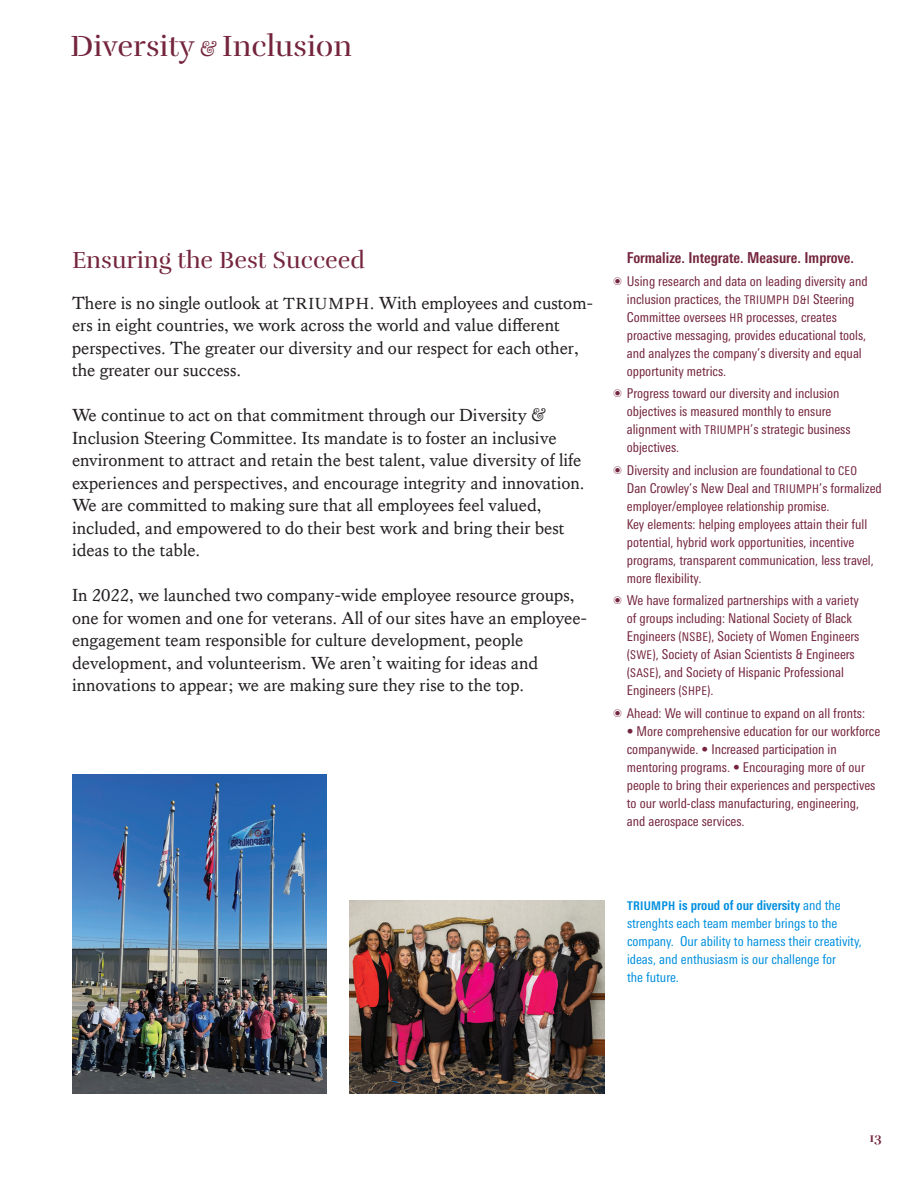
<style>
.page{position:relative;width:918px;height:1188px;background:#fff}
.page>*{position:absolute;margin:0;border:0;box-sizing:border-box;transform-origin:0 0}
.Headline{font:30px "Rufina Stencil Regular";color:#74253d}
.Subhead-1{font:24px "Rufina Stencil Regular";color:#74253d}
.Text-2{font:18px/22.5px "Kings Caslon";color:#231f20}
.Bullet_Subhead{font:700 condensed 15px "Univers Next Pro";color:#74253d}
.Bullets{font:condensed 13.5px/18px "Univers Next Pro";color:#74253d}
.Photo_caption{font:condensed 13.5px/18px "Univers Next Pro";color:#008fde}
.t1{font:13.5px "Rufina Stencil Bold";color:#74253d}
.s1{font-family:"Kings Caslon";font-size:21px}
.s2{font-size:16.5px}
.s3{font-family:"Carta Std";font-stretch:normal;font-size:12px}
.s4{font-size:12px}
.s5{font-weight:700;font-size:12px}
.s6{font-weight:700}
</style>
<div class="page">
<img style="left:350px;top:900px;width:254px;height:193px">
<img style="left:72px;top:774px;width:255px;height:320px">
<p class="Headline" style="left:71px;top:28px;width:283px">Diversity <span class="s1">&amp;</span> Inclusion</p>
<p class="Subhead-1" style="left:72px;top:245px;width:294px">Ensuring the Best Succeed</p>
<p class="Text-2" style="left:72px;top:291px;width:523px">There is no single outlook at <span class="s2">TRIUMPH</span>. With employees and custom&shy;ers in eight countries, we work across the world and value different perspectives. The greater our diversity and our respect for each other, the greater our success.</p>
<p class="Text-2" style="left:72px;top:404px;width:514px">We continue to act on that commitment through our Diversity &amp; Inclusion Steering Committee. Its mandate is to foster an inclusive environment to attract and retain the best talent, value diversity of life experiences and perspectives, and encourage integrity and innovation.<br>We are committed to making sure that all employees feel valued, included, and empowered to do their best work and bring their best ideas to the table.</p>
<p class="Text-2" style="left:72px;top:584px;width:517px">In 2022, we launched two company-wide employee resource groups, one for women and one for veterans. All of our sites have an employee&shy;engagement team responsible for culture development, people development, and volunteerism. We aren’t waiting for ideas and innovations to appear; we are making sure they rise to the top.</p>
<p class="Bullet_Subhead" style="left:627px;top:249px;width:229px">Formalize. Integrate. Measure. Improve.</p>
<p class="Bullets" style="left:627px;top:272px;width:242px;text-indent:-14px"><span class="s3">◉</span> Using research and data on leading diversity and inclusion practices, the <span class="s4">TRIUMPH D&amp;I</span> Steering Committee oversees <span class="s4">HR</span> processes, creates proactive messaging, provides educational tools, and analyzes the company’s diversity and equal opportunity metrics.</p>
<p class="Bullets" style="left:627px;top:384px;width:225px;text-indent:-14px"><span class="s3">◉</span> Progress toward our diversity and inclusion objectives is measured monthly to ensure alignment with <span class="s4">TRIUMPH</span>’s strategic business objectives.</p>
<p class="Bullets" style="left:627px;top:461px;width:256px;text-indent:-14px"><span class="s3">◉</span> Diversity and inclusion are foundational to <span class="s4">CEO<br></span>Dan Crowley’s New Deal and <span class="s4">TRIUMPH</span>’s formalized employer/employee relationship promise.<br>Key elements: helping employees attain their full potential, hybrid work opportunities, incentive programs, transparent communication, less travel, more flexibility.</p>
<p class="Bullets" style="left:627px;top:591px;width:234px;text-indent:-14px"><span class="s3">◉</span> We have formalized partnerships with a variety of groups including: National Society of Black Engineers (<span class="s4">NSBE</span>), Society of Women Engineers (<span class="s4">SWE</span>), Society of Asian Scientists &amp; Engineers (<span class="s4">SASE</span>), and Society of Hispanic Professional Engineers (<span class="s4">SHPE</span>).</p>
<p class="Bullets" style="left:613px;top:704px;width:253px"><span class="s3">◉</span> Ahead: We will continue to expand on all fronts:</p>
<p class="Bullets" style="left:627px;top:722px;width:255px">• More comprehensive education for our workforce companywide. • Increased participation in mentoring programs. • Encouraging more of our people to bring their experiences and perspectives to our world-class manufacturing, engineering, and aerospace services.</p>
<p class="Photo_caption" style="left:627px;top:896px;width:236px"><span class="s5">TRIUMPH</span> <span class="s6">is proud of our diversity</span> and the strenghts each team member brings to the company. Our ability to harness their creativity, ideas, and enthusiasm is our challenge for<br>the future.</p>
<p class="t1" style="left:869px;top:1129px;width:14px">13</p>
</div>
